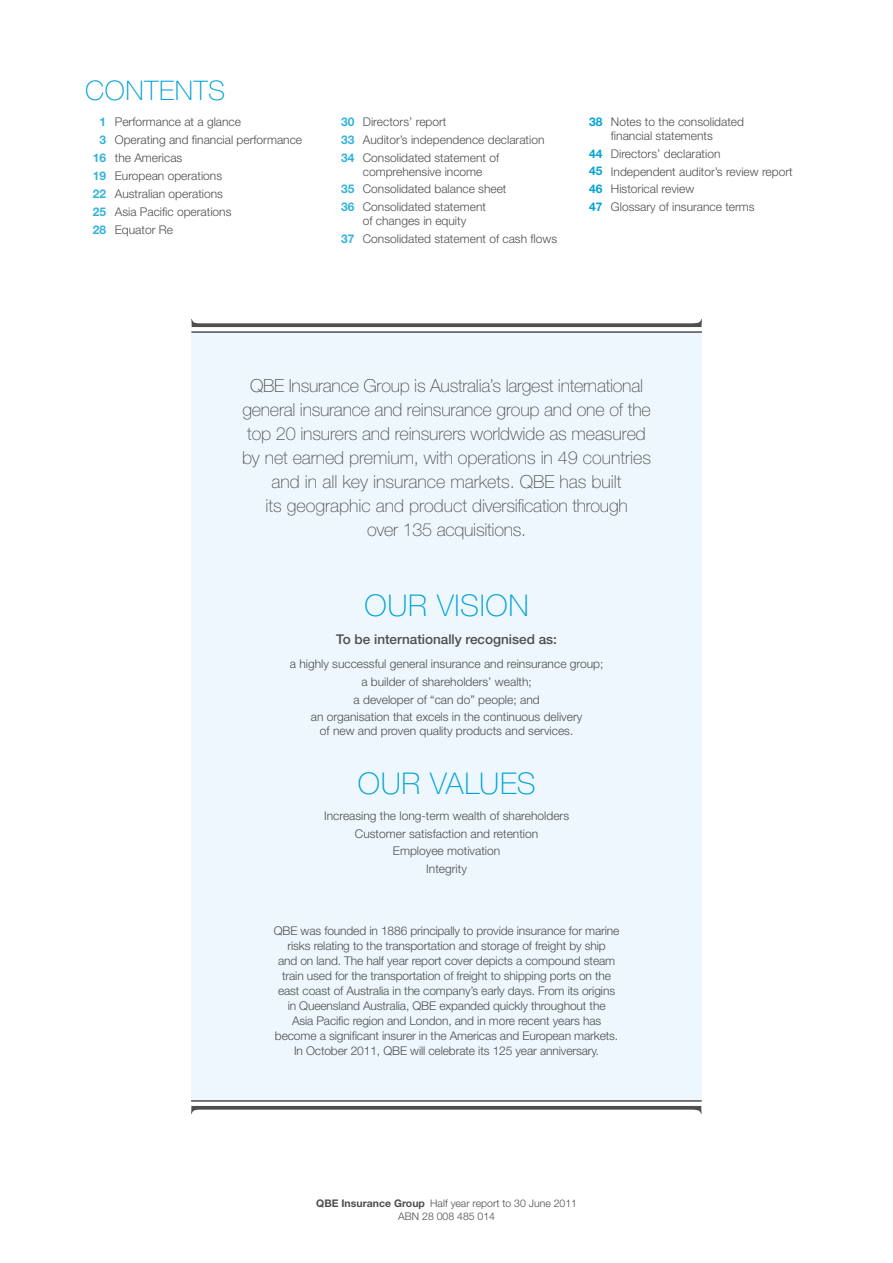
<style>
.page{position:relative;width:893px;height:1263px;background:#fff}
.page>*{position:absolute;margin:0;border:0;box-sizing:border-box;transform-origin:0 0}
.t1{font:100 30px "Helvetica Neue LT";letter-spacing:.025em;color:#00a3d4}
.t2{font:100 27px "Helvetica Neue LT";letter-spacing:.025em;color:#00a3d4}
.t3{font:100 18px/24px "Helvetica Neue LT";letter-spacing:-.01em;color:#4e4e4d;text-align:center}
.t4{font:500 13.5px "Helvetica Neue LT";color:#4e4e4d}
.t5{font:300 12px/15px "Helvetica Neue LT";color:#4e4e4d}
.t6{font:300 10.5px/13.5px "Helvetica Neue LT";color:#4e4e4d;text-align:center}
.s1{font-weight:700;color:#31b3dc}
.s2{font-weight:700;color:#00a3d4}
.s3{font-weight:700}
</style>
<div class="page">
<div style="left:191px;top:332px;width:511px;height:769px;background:#edf7fd"></div>
<svg style="left:191px;top:1106px;width:511px;height:8px"></svg>
<hr style="left:191px;top:1100px;width:511px;height:2px;background:#4e4e4d">
<svg style="left:191px;top:319px;width:511px;height:8px"></svg>
<hr style="left:191px;top:331px;width:511px;height:2px;background:#4e4e4d">
<h2 class="t2" style="left:85px;top:81px;width:142px">CONTENTS</h2>
<p class="t5" style="left:100px;top:116px;width:143px"><span class="s1">1</span> Performance at a glance</p>
<p class="t5" style="left:100px;top:134px;width:204px"><span class="s1">3</span> Operating and financial performance</p>
<p class="t5" style="left:93px;top:152px;width:91px"><span class="s1">16</span> the Americas</p>
<p class="t5" style="left:93px;top:170px;width:131px"><span class="s1">19</span> European operations</p>
<p class="t5" style="left:93px;top:188px;width:132px"><span class="s1">22</span> Australian operations</p>
<p class="t5" style="left:93px;top:205px;width:140px"><span class="s1">25</span> Asia Pacific operations</p>
<p class="t5" style="left:93px;top:223px;width:82px"><span class="s1">28</span> Equator Re</p>
<p class="t5" style="left:341px;top:114px;width:205px;line-height:17.9px"><span class="s1">30</span> Directors’ report<br><span class="s1">33</span> Auditor’s independence declaration<br><span class="s1">34</span> Consolidated statement of</p>
<p class="t5" style="left:341px;top:164px;width:167px;line-height:17.9px;text-indent:22px">comprehensive income<br><span class="s1">35</span> Consolidated balance sheet<br><span class="s1">36</span> Consolidated statement</p>
<p class="t5" style="left:341px;top:213px;width:218px;line-height:18px;text-indent:22px">of changes in equity<br><span class="s1">37</span> Consolidated statement of cash flows</p>
<p class="t5" style="left:611px;top:117px;width:135px;line-height:13.5px;text-indent:-22px"><span class="s2">38</span> Notes to the consolidated financial statements</p>
<p class="t5" style="left:589px;top:146px;width:205px;line-height:17.9px"><span class="s2">44</span> Directors’ declaration<br><span class="s2">45</span> Independent auditor’s review report<br><span class="s2">46</span> Historical review<br><span class="s2">47</span> Glossary of insurance terms</p>
<p class="t3" style="left:242px;top:376px;width:411px">QBE Insurance Group is Australia’s largest international general insurance and reinsurance group and one of the top 20 insurers and reinsurers worldwide as measured by net earned premium, with operations in 49 countries and in all key insurance markets. QBE has built<br>its geographic and product diversification through<br>over 135 acquisitions.</p>
<h1 class="t1" style="left:364px;top:595px;width:166px">OUR VISION</h1>
<p class="t4" style="left:336px;top:634px;width:222px">To be internationally recognised as:</p>
<p class="t5" style="left:290px;top:656px;width:315px;line-height:17.7px;text-align:center">a highly successful general insurance and reinsurance group; a builder of shareholders’ wealth;<br>a developer of “can do” people; and<br>an organisation that excels in the continuous delivery</p>
<p class="t5" style="left:320px;top:725px;width:255px">of new and proven quality products and services.</p>
<h1 class="t1" style="left:358px;top:772px;width:179px">OUR VALUES</h1>
<p class="t5" style="left:324px;top:808px;width:246px;line-height:17.7px;text-align:center">Increasing the long-term wealth of shareholders<br>Customer satisfaction and retention<br>Employee motivation<br>Integrity</p>
<p class="t5" style="left:274px;top:924px;width:347px;text-align:center">QBE was founded in 1886 principally to provide insurance for marine risks relating to the transportation and storage of freight by ship<br>and on land. The half year report cover depicts a compound steam train used for the transportation of freight to shipping ports on the east coast of Australia in the company’s early days. From its origins in Queensland Australia, QBE expanded quickly throughout the<br>Asia Pacific region and London, and in more recent years has become a significant insurer in the Americas and European markets.<br>In October 2011, QBE will celebrate its 125 year anniversary.</p>
<p class="t6" style="left:316px;top:1198px;width:262px"><span class="s3">QBE Insurance Group</span> Half year report to 30 June 2011<br>ABN 28 008 485 014</p>
</div>
